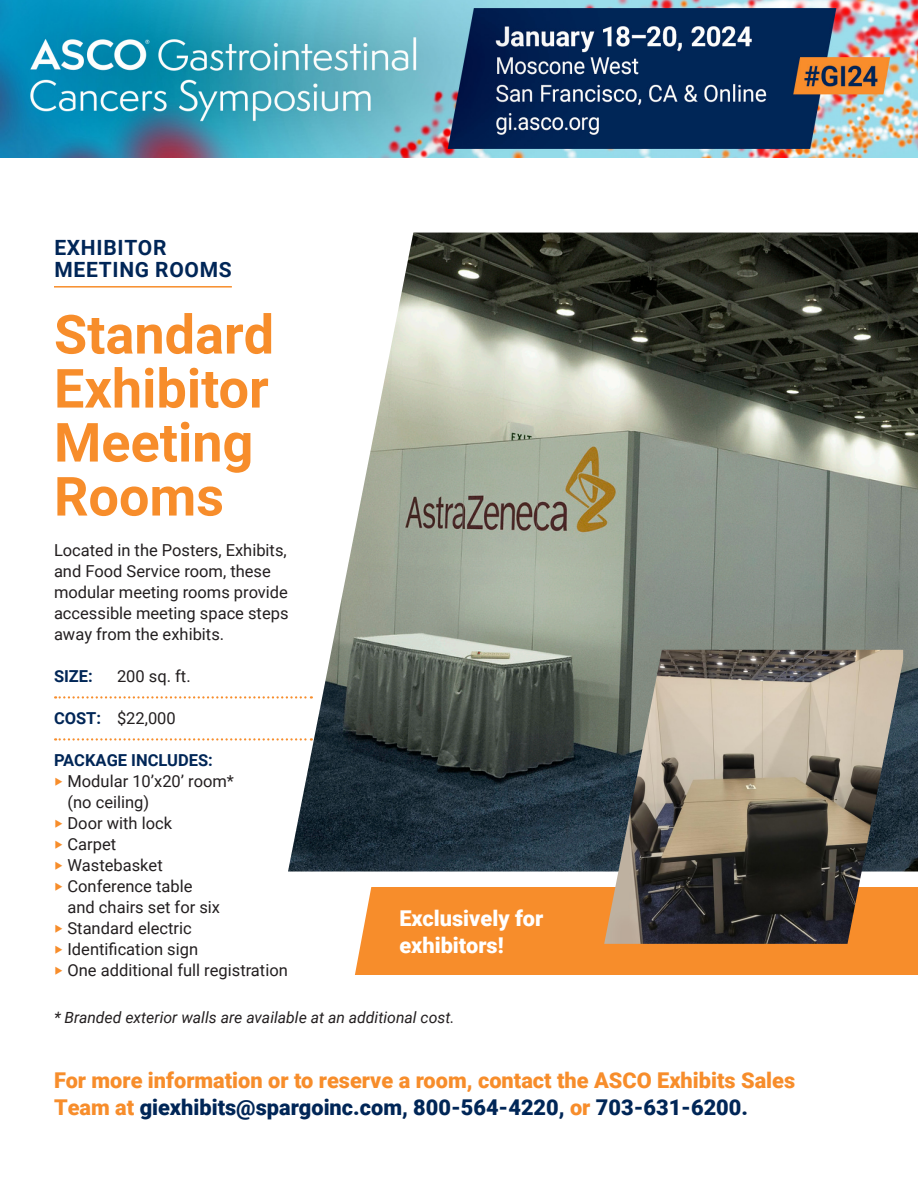
<style>
.page{position:relative;width:918px;height:1188px;background:#fff}
.page>*{position:absolute;margin:0;border:0;box-sizing:border-box;transform-origin:0 0}
.t1{font:700 54px/54px "Roboto";color:#f78d2b}
.Section_Head{font:900 21.75px/27px "Roboto";color:#f78d2b}
.Section_Head-2{font:900 21.75px/27px "Roboto";color:#fff}
.t2{font:700 21px/22.5px "Roboto";letter-spacing:.035em;color:#002657}
.t3{font:16.5px/21px "Roboto";color:#231f20}
.t4{font:700 16.5px "Roboto";color:#002657}
.t5{font:italic 15.75px "Roboto";color:#231f20}
.s1{font-weight:700;color:#002657}
.s2{color:#f78d2b}
.s3{color:#002657}
</style>
<div class="page">
<div style="left:338px;top:888px;width:580px;height:87px;background:#f78d2b"></div>
<svg style="left:338px;top:887px;width:35px;height:88px"></svg>
<img style="left:0;top:0;width:918px;height:157px">
<hr style="left:54px;top:286px;width:178px;height:2px;background:#f78d2b">
<svg style="left:55px;top:696px;width:233px;height:3px"></svg>
<svg style="left:55px;top:738px;width:233px;height:3px"></svg>
<img style="left:288px;top:233px;width:630px;height:639px">
<img style="left:604px;top:650px;width:299px;height:294px">
<p class="t2" style="left:54px;top:235px;width:179px">EXHIBITOR<br>MEETING ROOMS</p>
<p class="t1" style="left:54px;top:305px;width:222px">Standard<br>Exhibitor<br>Meeting<br>Rooms</p>
<p class="t3" style="left:54px;top:539px;width:236px">Located in the Posters, Exhibits, and Food Service room, these modular meeting rooms provide accessible meeting space steps away from the exhibits.</p>
<p class="t4" style="left:54px;top:665px;width:40px">SIZE:</p>
<p class="t3" style="left:117px;top:665px;width:75px">200 sq. ft.</p>
<p class="t3" style="left:54px;top:707px;width:123px"><span class="s1">COST:</span> $22,000</p>
<p class="t4" style="left:54px;top:749px;width:160px">PACKAGE INCLUDES:</p>
<p class="t3" style="left:68px;top:770px;width:168px;text-indent:-14px"><span class="s2">‣</span> Modular 10’x20’ room* (no ceiling)</p>
<p class="t3" style="left:54px;top:812px;width:120px"><span class="s2">‣</span> Door with lock</p>
<p class="t3" style="left:54px;top:833px;width:64px"><span class="s2">‣</span> Carpet</p>
<p class="t3" style="left:54px;top:854px;width:110px"><span class="s2">‣</span> Wastebasket</p>
<p class="t3" style="left:68px;top:875px;width:154px;text-indent:-14px"><span class="s2">‣</span> Conference table and chairs set for six</p>
<p class="t3" style="left:54px;top:917px;width:139px"><span class="s2">‣</span> Standard electric</p>
<p class="t3" style="left:54px;top:938px;width:146px"><span class="s2">‣</span> Identification sign</p>
<p class="t3" style="left:54px;top:959px;width:235px"><span class="s2">‣</span> One additional full registration</p>
<p class="Section_Head-2" style="left:399px;top:904px;width:145px">Exclusively for exhibitors!</p>
<p class="t5" style="left:54px;top:1006px;width:402px">* Branded exterior walls are available at an additional cost.</p>
<p class="Section_Head" style="left:54px;top:1066px;width:743px">For more information or to reserve a room, contact the ASCO Exhibits Sales<br>Team at <span class="s3">giexhibits@spargoinc.com, 800-564-4220,</span> or <span class="s3">703-631-6200.</span></p>
</div>
